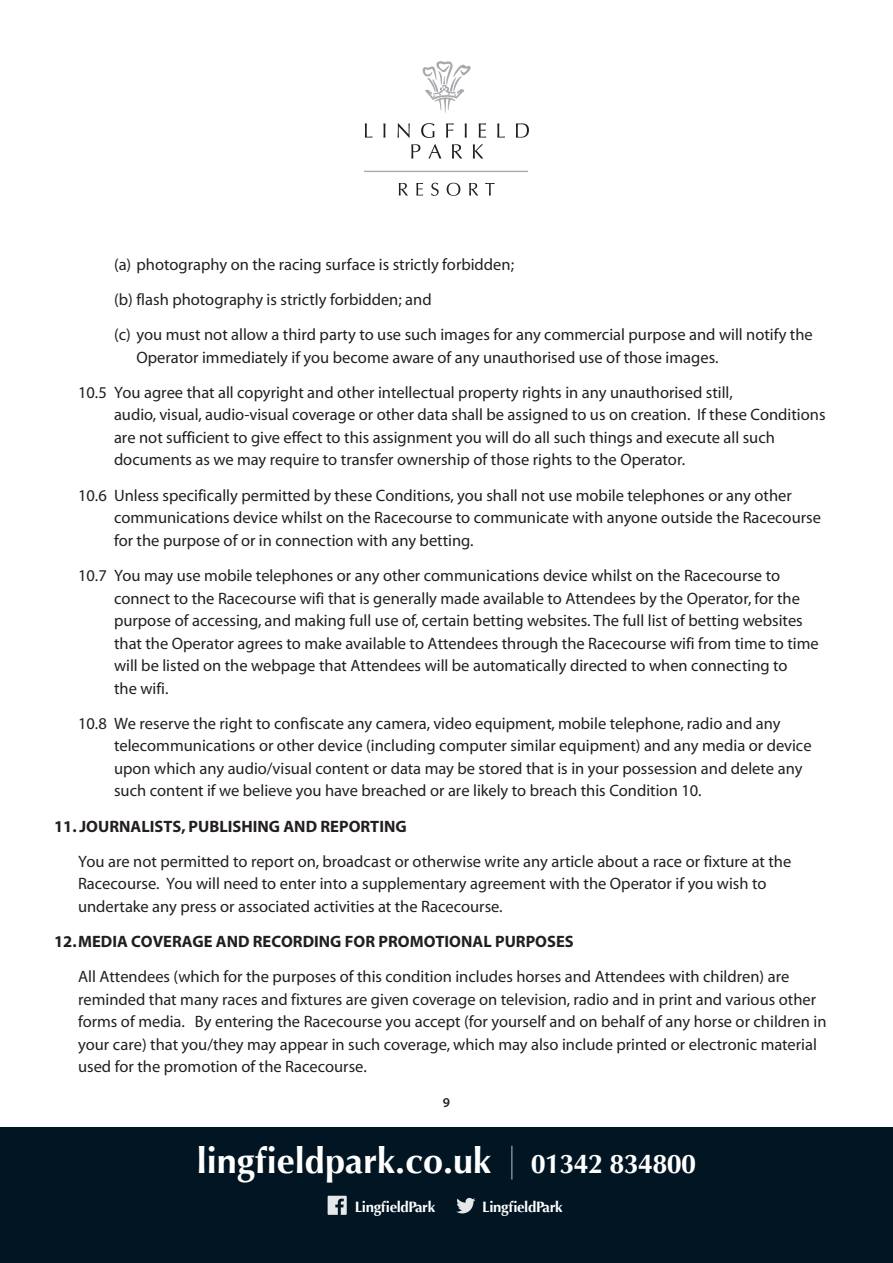
<style>
.page{position:relative;width:893px;height:1263px;background:#fff}
.page>*{position:absolute;margin:0;border:0;box-sizing:border-box;transform-origin:0 0}
.t1{font:700 36px "Optima";color:#fff}
.t2{font:16.5px/22.5px "Myriad MM 400 600";color:#231f20}
.t3{font:16.5px "Myriad MM 700 600";color:#231f20}
.t4{font:700 15px "Optima";letter-spacing:-.025em;color:#fff}
.t5{font:13.5px "Myriad MM 565 600";color:#231f20}
.s1{font-size:27px}
</style>
<div class="page">
<svg style="left:422px;top:61px;width:49px;height:52px"></svg>
<svg style="left:365px;top:123px;width:7px;height:15px"></svg>
<svg style="left:383px;top:123px;width:2px;height:15px"></svg>
<svg style="left:397px;top:123px;width:13px;height:15px"></svg>
<svg style="left:421px;top:123px;width:13px;height:15px"></svg>
<svg style="left:446px;top:123px;width:8px;height:15px"></svg>
<svg style="left:465px;top:123px;width:2px;height:15px"></svg>
<svg style="left:479px;top:123px;width:7px;height:15px"></svg>
<svg style="left:497px;top:123px;width:8px;height:15px"></svg>
<svg style="left:516px;top:123px;width:13px;height:15px"></svg>
<svg style="left:411px;top:144px;width:9px;height:14px"></svg>
<svg style="left:428px;top:144px;width:13px;height:14px"></svg>
<svg style="left:452px;top:144px;width:10px;height:14px"></svg>
<svg style="left:473px;top:144px;width:10px;height:14px"></svg>
<hr style="left:364px;top:171px;width:164px;height:1px;background:#a8a9ad">
<svg style="left:399px;top:183px;width:9px;height:13px"></svg>
<svg style="left:416px;top:183px;width:7px;height:13px"></svg>
<svg style="left:431px;top:183px;width:8px;height:13px"></svg>
<svg style="left:447px;top:183px;width:13px;height:13px"></svg>
<svg style="left:469px;top:183px;width:9px;height:13px"></svg>
<svg style="left:485px;top:183px;width:10px;height:13px"></svg>
<div style="left:0;top:1128px;width:893px;height:135px;background:#011622"></div>
<hr style="left:511px;top:1146px;width:2px;height:33px;background:#fff">
<svg style="left:328px;top:1196px;width:19px;height:19px"></svg>
<svg style="left:456px;top:1198px;width:19px;height:15px"></svg>
<p class="t2" style="left:114px;top:247px;width:700px;line-height:35.2px">(a) photography on the racing surface is strictly forbidden;<br>(b) flash photography is strictly forbidden; and<br>(c) you must not allow a third party to use such images for any commercial purpose and will notify the</p>
<p class="t2" style="left:78px;top:340px;width:656px;line-height:35.2px;text-indent:58px">Operator immediately if you become aware of any unauthorised use of those images.<br>10.5 You agree that all copyright and other intellectual property rights in any unauthorised still,</p>
<p class="t2" style="left:114px;top:404px;width:713px">audio, visual, audio-visual coverage or other data shall be assigned to us on creation. If these Conditions are not sufficient to give effect to this assignment you will do all such things and execute all such documents as we may require to transfer ownership of those rights to the Operator.</p>
<p class="t2" style="left:114px;top:485px;width:708px;text-indent:-36px">10.6 Unless specifically permitted by these Conditions, you shall not use mobile telephones or any other communications device whilst on the Racecourse to communicate with anyone outside the Racecourse for the purpose of or in connection with any betting.</p>
<p class="t2" style="left:114px;top:565px;width:706px;text-indent:-36px">10.7 You may use mobile telephones or any other communications device whilst on the Racecourse to connect to the Racecourse wifi that is generally made available to Attendees by the Operator, for the purpose of accessing, and making full use of, certain betting websites. The full list of betting websites that the Operator agrees to make available to Attendees through the Racecourse wifi from time to time will be listed on the webpage that Attendees will be automatically directed to when connecting to<br>the wifi.</p>
<p class="t2" style="left:114px;top:713px;width:699px;text-indent:-36px">10.8 We reserve the right to confiscate any camera, video equipment, mobile telephone, radio and any telecommunications or other device (including computer similar equipment) and any media or device upon which any audio/visual content or data may be stored that is in your possession and delete any such content if we believe you have breached or are likely to breach this Condition 10.</p>
<p class="t3" style="left:54px;top:818px;width:354px">11. JOURNALISTS, PUBLISHING AND REPORTING</p>
<p class="t2" style="left:78px;top:851px;width:715px">You are not permitted to report on, broadcast or otherwise write any article about a race or fixture at the<br>Racecourse. You will need to enter into a supplementary agreement with the Operator if you wish to undertake any press or associated activities at the Racecourse.</p>
<p class="t3" style="left:54px;top:934px;width:521px">12.MEDIA COVERAGE AND RECORDING FOR PROMOTIONAL PURPOSES</p>
<p class="t2" style="left:78px;top:966px;width:750px">All Attendees (which for the purposes of this condition includes horses and Attendees with children) are reminded that many races and fixtures are given coverage on television, radio and in print and various other forms of media. By entering the Racecourse you accept (for yourself and on behalf of any horse or children in your care) that you/they may appear in such coverage, which may also include printed or electronic material used for the promotion of the Racecourse.</p>
<p class="t5" style="left:443px;top:1096px;width:9px">9</p>
<h1 class="t1" style="left:197px;top:1140px;width:501px">lingfieldpark.co.uk <span class="s1">01342 834800</span></h1>
<p class="t4" style="left:355px;top:1198px;width:82px">LingfieldPark</p>
<p class="t4" style="left:482px;top:1198px;width:82px">LingfieldPark</p>
</div>
